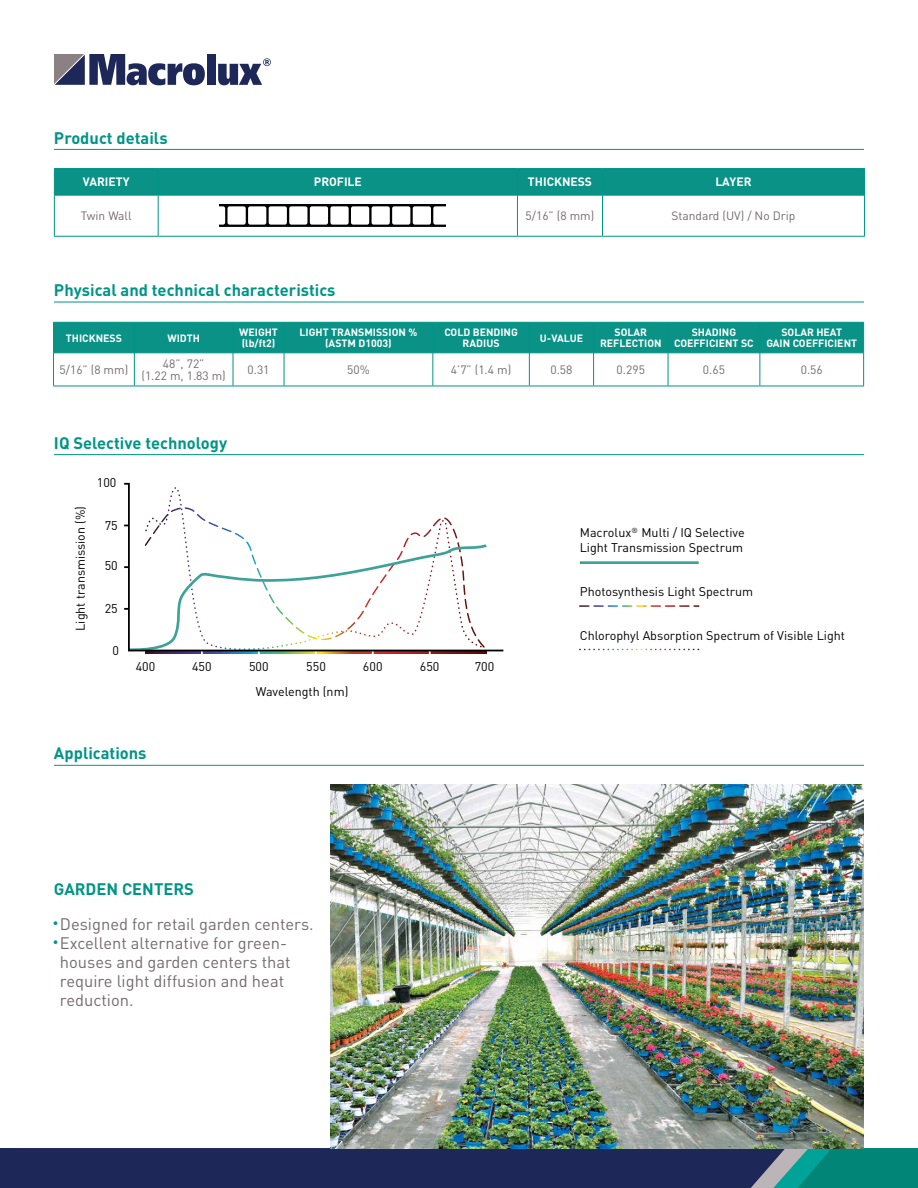
<style>
.page{position:relative;width:918px;height:1188px;background:#fff}
.page>*{position:absolute;margin:0;border:0;box-sizing:border-box;transform-origin:0 0}
.t1{font:16.5px "DIN Pro";color:#756b6e}
.t2{font:700 16.5px "DIN Pro";color:#009585}
.t3{font:12.45px/15px "DIN Pro";color:#000}
.t4{font:12px/12px "DIN Pro";color:#756b6e;text-align:center}
.t5{font:700 12px "DIN Pro";color:#fff}
.t6{font:700 10.5px/10.5px "DIN Pro";color:#fff;text-align:center}
.s1{font-family:"American Typewriter";font-weight:700;color:#009585}
</style>
<div class="page">
<svg style="left:0;top:1148px;width:918px;height:40px"></svg>
<div style="left:207px;top:55px;width:8px;height:30px;background:#1d2758"></div>
<svg style="left:218px;top:58px;width:53px;height:27px"></svg>
<svg style="left:54px;top:54px;width:151px;height:31px"></svg>
<hr style="left:54px;top:149px;width:810px;height:1px;background:#009585">
<hr style="left:54px;top:302px;width:810px;height:1px;background:#009585">
<hr style="left:54px;top:454px;width:810px;height:1px;background:#009585">
<hr style="left:54px;top:765px;width:810px;height:1px;background:#009585">
<hr style="left:54px;top:168px;width:104px;height:1px;background:#009585">
<hr style="left:158px;top:168px;width:359px;height:1px;background:#009585">
<hr style="left:517px;top:168px;width:86px;height:1px;background:#009585">
<hr style="left:603px;top:168px;width:262px;height:1px;background:#009585">
<hr style="left:54px;top:195px;width:1px;height:41px;background:#009585">
<hr style="left:864px;top:195px;width:1px;height:41px;background:#009585">
<hr style="left:54px;top:236px;width:104px;height:1px;background:#009585">
<hr style="left:158px;top:236px;width:359px;height:1px;background:#009585">
<hr style="left:517px;top:236px;width:86px;height:1px;background:#009585">
<hr style="left:603px;top:236px;width:262px;height:1px;background:#009585">
<div style="left:54px;top:169px;width:811px;height:26px;background:#099285"></div>
<hr style="left:55px;top:195px;width:103px;height:1px;background:#009585">
<hr style="left:158px;top:195px;width:359px;height:1px;background:#009585">
<hr style="left:158px;top:195px;width:1px;height:41px;background:#009585">
<hr style="left:517px;top:195px;width:86px;height:1px;background:#009585">
<hr style="left:517px;top:195px;width:1px;height:41px;background:#009585">
<hr style="left:603px;top:195px;width:261px;height:1px;background:#009585">
<hr style="left:602px;top:195px;width:1px;height:41px;background:#009585">
<div style="left:54px;top:323px;width:809px;height:30px;background:#099285"></div>
<hr style="left:53px;top:322px;width:81px;height:1px;background:#009585">
<hr style="left:53px;top:323px;width:1px;height:30px;background:#009585">
<hr style="left:134px;top:322px;width:99px;height:1px;background:#009585">
<hr style="left:233px;top:322px;width:51px;height:1px;background:#009585">
<hr style="left:284px;top:322px;width:149px;height:1px;background:#009585">
<hr style="left:433px;top:322px;width:96px;height:1px;background:#009585">
<hr style="left:529px;top:322px;width:65px;height:1px;background:#009585">
<hr style="left:594px;top:322px;width:74px;height:1px;background:#009585">
<hr style="left:668px;top:322px;width:92px;height:1px;background:#009585">
<hr style="left:760px;top:322px;width:104px;height:1px;background:#009585">
<hr style="left:863px;top:323px;width:1px;height:30px;background:#009585">
<hr style="left:53px;top:353px;width:1px;height:33px;background:#009585">
<hr style="left:863px;top:353px;width:1px;height:33px;background:#009585">
<hr style="left:53px;top:386px;width:81px;height:1px;background:#009585">
<hr style="left:134px;top:386px;width:99px;height:1px;background:#009585">
<hr style="left:233px;top:386px;width:51px;height:1px;background:#009585">
<hr style="left:284px;top:386px;width:149px;height:1px;background:#009585">
<hr style="left:433px;top:386px;width:96px;height:1px;background:#009585">
<hr style="left:529px;top:386px;width:65px;height:1px;background:#009585">
<hr style="left:594px;top:386px;width:74px;height:1px;background:#009585">
<hr style="left:668px;top:386px;width:92px;height:1px;background:#009585">
<hr style="left:760px;top:386px;width:104px;height:1px;background:#009585">
<hr style="left:134px;top:323px;width:1px;height:30px;background:#009585">
<hr style="left:233px;top:323px;width:1px;height:30px;background:#009585">
<hr style="left:284px;top:323px;width:1px;height:30px;background:#009585">
<hr style="left:433px;top:323px;width:1px;height:30px;background:#009585">
<hr style="left:529px;top:323px;width:1px;height:30px;background:#009585">
<hr style="left:593px;top:323px;width:1px;height:30px;background:#009585">
<hr style="left:668px;top:323px;width:1px;height:30px;background:#009585">
<hr style="left:760px;top:323px;width:1px;height:30px;background:#009585">
<hr style="left:54px;top:353px;width:80px;height:1px;background:#009585">
<hr style="left:134px;top:353px;width:99px;height:1px;background:#009585">
<hr style="left:134px;top:353px;width:1px;height:33px;background:#009585">
<hr style="left:233px;top:353px;width:51px;height:1px;background:#009585">
<hr style="left:233px;top:353px;width:1px;height:33px;background:#009585">
<hr style="left:284px;top:353px;width:149px;height:1px;background:#009585">
<hr style="left:284px;top:353px;width:1px;height:33px;background:#009585">
<hr style="left:433px;top:353px;width:96px;height:1px;background:#009585">
<hr style="left:433px;top:353px;width:1px;height:33px;background:#009585">
<hr style="left:529px;top:353px;width:65px;height:1px;background:#009585">
<hr style="left:529px;top:353px;width:1px;height:33px;background:#009585">
<hr style="left:594px;top:353px;width:74px;height:1px;background:#009585">
<hr style="left:593px;top:353px;width:1px;height:33px;background:#009585">
<hr style="left:668px;top:353px;width:92px;height:1px;background:#009585">
<hr style="left:668px;top:353px;width:1px;height:33px;background:#009585">
<hr style="left:760px;top:353px;width:103px;height:1px;background:#009585">
<hr style="left:760px;top:353px;width:1px;height:33px;background:#009585">
<svg style="left:219px;top:204px;width:227px;height:23px"></svg>
<svg style="left:145px;top:652px;width:342px;height:2px"></svg>
<hr style="left:580px;top:561px;width:119px;height:3px;background:#3da297">
<svg style="left:579px;top:605px;width:120px;height:2px"></svg>
<svg style="left:603px;top:649px;width:96px;height:1px"></svg>
<svg style="left:124px;top:482px;width:380px;height:170px"></svg>
<img style="left:330px;top:785px;width:534px;height:363px">
<h1 class="t2" style="left:54px;top:126px;width:115px">Product details</h1>
<p class="t5" style="left:83px;top:174px;width:48px">VARIETY</p>
<p class="t5" style="left:314px;top:174px;width:50px">PROFILE</p>
<p class="t5" style="left:528px;top:174px;width:66px">THICKNESS</p>
<p class="t5" style="left:715px;top:174px;width:38px">LAYER</p>
<p class="t4" style="left:81px;top:209px;width:52px">Twin Wall</p>
<p class="t4" style="left:526px;top:209px;width:70px">5/16” (8 mm)</p>
<p class="t4" style="left:671px;top:209px;width:125px">Standard (UV) / No Drip</p>
<h1 class="t2" style="left:54px;top:279px;width:283px">Physical and technical characteristics</h1>
<p class="t6" style="left:66px;top:332px;width:58px">THICKNESS</p>
<p class="t6" style="left:167px;top:332px;width:34px">WIDTH</p>
<p class="t6" style="left:239px;top:327px;width:40px;text-align:left">WEIGHT (lb/ft2)</p>
<p class="t6" style="left:300px;top:327px;width:119px">LIGHT TRANSMISSION % (ASTM D1003)</p>
<p class="t6" style="left:444px;top:327px;width:75px">COLD BENDING<br>RADIUS</p>
<p class="t6" style="left:540px;top:332px;width:45px">U-VALUE</p>
<p class="t6" style="left:600px;top:327px;width:63px">SOLAR<br>REFLECTION</p>
<p class="t6" style="left:674px;top:327px;width:81px">SHADING<br>COEFFICIENT SC</p>
<p class="t6" style="left:766px;top:327px;width:92px">SOLAR HEAT<br>GAIN COEFFICIENT</p>
<p class="t4" style="left:60px;top:363px;width:70px">5/16” (8 mm)</p>
<p class="t4" style="left:141px;top:357px;width:86px">48”, 72”<br>(1.22 m, 1.83 m)</p>
<p class="t4" style="left:248px;top:363px;width:24px">0.31</p>
<p class="t4" style="left:347px;top:363px;width:24px">50%</p>
<p class="t4" style="left:451px;top:363px;width:62px">4’7” (1.4 m)</p>
<p class="t4" style="left:550px;top:363px;width:24px">0.58</p>
<p class="t4" style="left:617px;top:363px;width:30px">0.295</p>
<p class="t4" style="left:703px;top:363px;width:24px">0.65</p>
<p class="t4" style="left:801px;top:363px;width:24px">0.56</p>
<h1 class="t2" style="left:54px;top:432px;width:175px">IQ Selective technology</h1>
<p class="t3" style="left:72px;top:631px;width:126px;rotate:-90deg">Light transmission (%)</p>
<p class="t3" style="left:97px;top:475px;width:21px">100</p>
<p class="t3" style="left:105px;top:517px;width:15px">75</p>
<p class="t3" style="left:105px;top:558px;width:15px">50</p>
<p class="t3" style="left:105px;top:601px;width:15px">25</p>
<p class="t3" style="left:112px;top:642px;width:8px">0</p>
<p class="t3" style="left:136px;top:659px;width:21px">400</p>
<h1 class="t2" style="left:54px;top:742px;width:94px">Applications</h1>
<p class="t3" style="left:192px;top:659px;width:21px">450</p>
<p class="t3" style="left:249px;top:659px;width:21px">500</p>
<p class="t3" style="left:306px;top:659px;width:21px">550</p>
<p class="t3" style="left:363px;top:659px;width:21px">600</p>
<p class="t3" style="left:420px;top:659px;width:21px">650</p>
<p class="t3" style="left:475px;top:659px;width:21px">700</p>
<p class="t3" style="left:256px;top:684px;width:94px">Wavelength (nm)</p>
<h1 class="t2" style="left:54px;top:878px;width:141px">GARDEN CENTERS</h1>
<h1 class="t1" style="left:54px;top:913px;width:261px"><span class="s1">·</span>Designed for retail garden centers.</h1>
<h1 class="t1" style="left:54px;top:932px;width:235px"><span class="s1">·</span>Excellent alternative for green-</h1>
<h1 class="t1" style="left:60px;top:951px;width:232px">houses and garden centers that</h1>
<h1 class="t1" style="left:60px;top:970px;width:226px">require light diffusion and heat</h1>
<h1 class="t1" style="left:60px;top:988px;width:75px">reduction.</h1>
<p class="t3" style="left:580px;top:525px;width:166px">Macrolux<sup>®</sup> Multi / IQ Selective<br>Light Transmission Spectrum</p>
<p class="t3" style="left:580px;top:584px;width:175px">Photosynthesis Light Spectrum</p>
<p class="t3" style="left:580px;top:627px;width:267px">Chlorophyl Absorption Spectrum of Visible Light</p>
</div>
